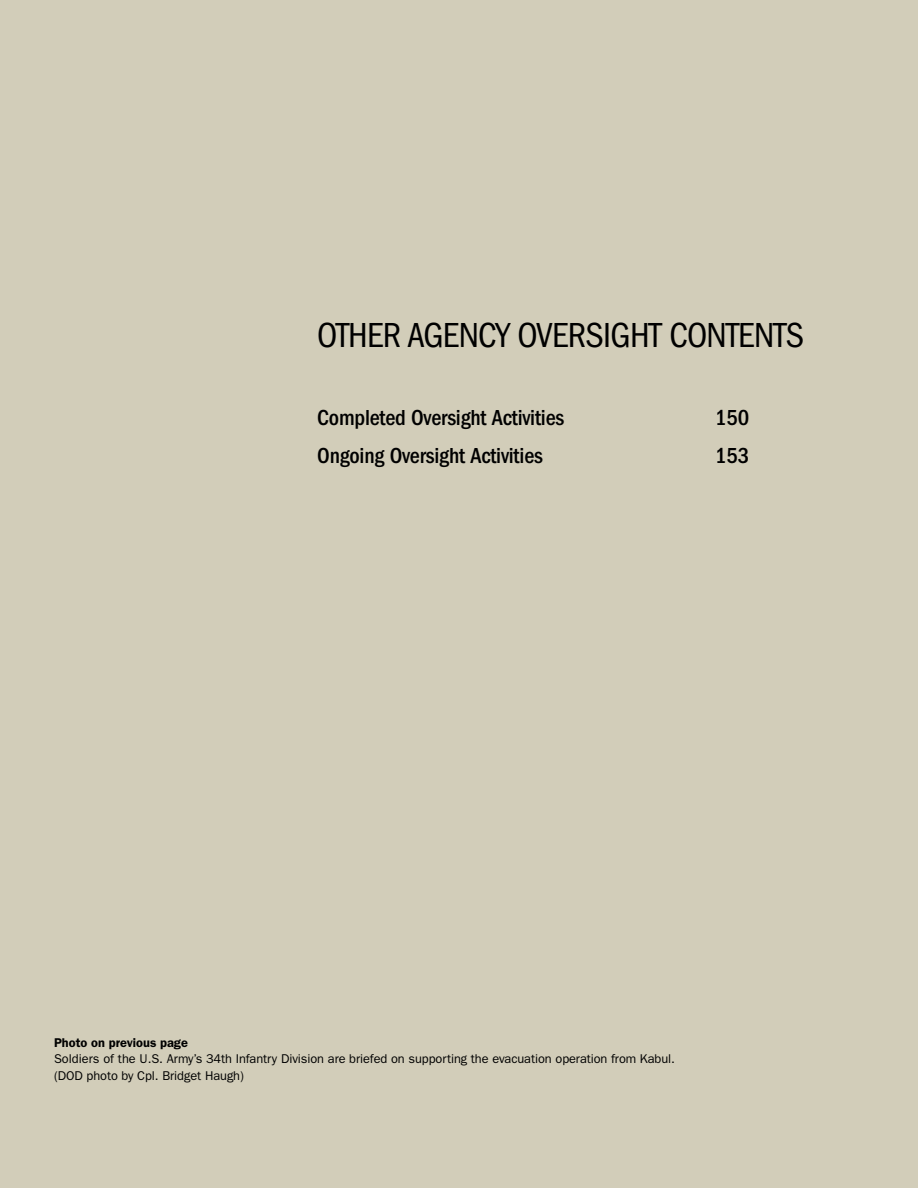
<style>
.page{position:relative;width:918px;height:1188px;background:#d2cdb9}
.page>*{position:absolute;margin:0;border:0;box-sizing:border-box;transform-origin:0 0}
.t1{font:condensed 36px "ITC Franklin Gothic Std";letter-spacing:-.02em;color:#000}
.t2{font:500 condensed 22.5px "ITC Franklin Gothic Std";letter-spacing:-.01em;color:#000}
.t3{font:12.75px/16.5px "ITC Franklin Gothic Std";letter-spacing:-.005em;color:#000}
.t4{font:600 12.75px "ITC Franklin Gothic Std";color:#000}
</style>
<div class="page">
<h1 class="t1" style="left:317px;top:314px;width:322px">GOV NANCE C NTENTS</h1>
<h1 class="t1" style="left:317px;top:314px;width:488px">OTHER AGENCY OVERSIGHT CONTENTS</h1>
<h2 class="t2" style="left:317px;top:404px;width:249px">Completed Oversight Activities</h2>
<h2 class="t2" style="left:715px;top:404px;width:36px">150</h2>
<h2 class="t2" style="left:317px;top:443px;width:227px">Ongoing Oversight Activities</h2>
<h2 class="t2" style="left:715px;top:443px;width:36px">153</h2>
<h2 class="t2" style="left:317px;top:404px;width:266px">KEY ISSUES &amp; EVENTS (H4 TOC)</h2>
<h2 class="t2" style="left:738px;top:404px;width:13px">3</h2>
<p class="t4" style="left:54px;top:1035px;width:136px">Photo on previous page</p>
<p class="t3" style="left:54px;top:1051px;width:623px">Soldiers of the U.S. Army’s 34th Infantry Division are briefed on supporting the evacuation operation from Kabul. (DOD photo by Cpl. Bridget Haugh)</p>
</div>
